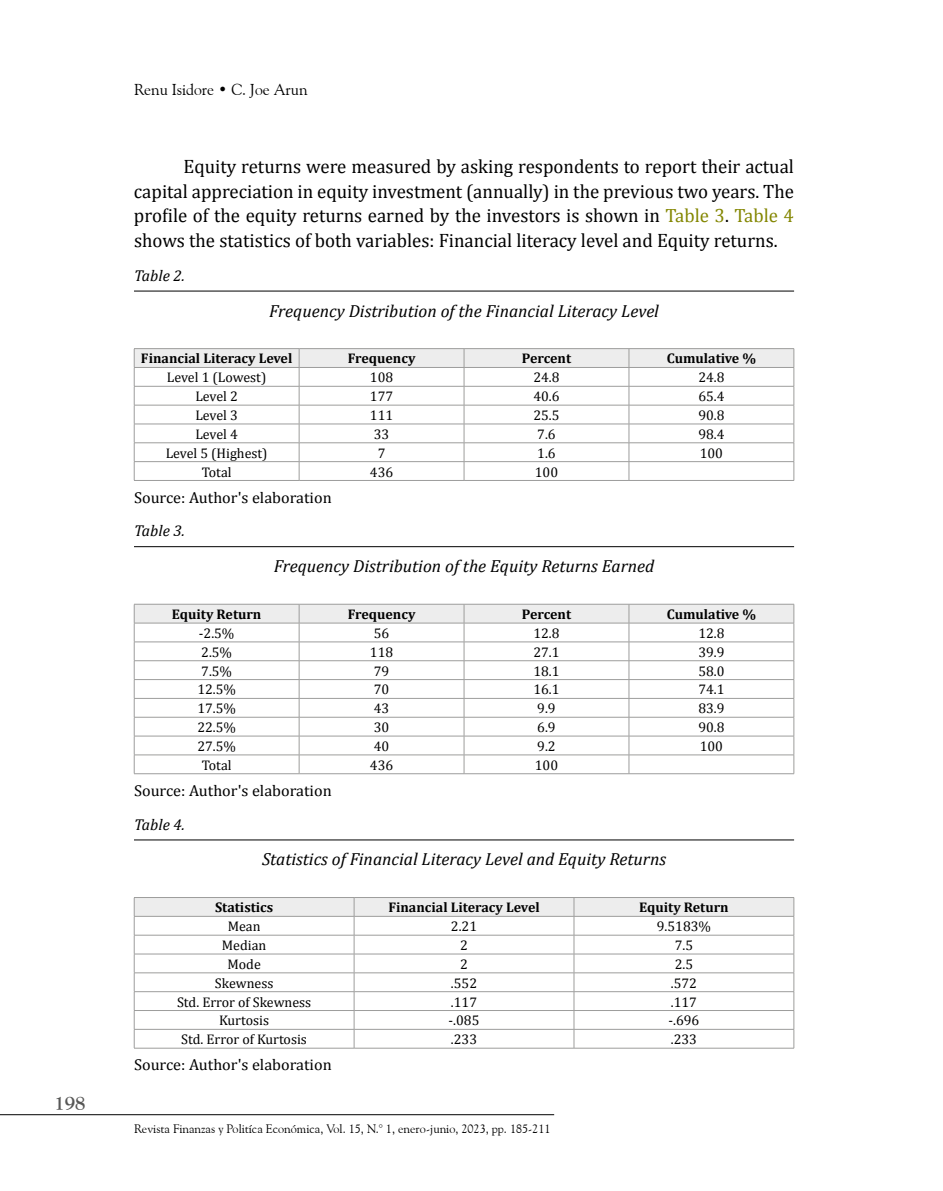
<style>
.page{position:relative;width:943px;height:1191px;background:#fff}
.page>*{position:absolute;margin:0;border:0;box-sizing:border-box;transform-origin:0 0}
.t1{font:19.43px/24.5px "Cambria";color:#000;text-align:justify}
.t2{font:700 19.25px "Goudy Old Style BT";color:#575756}
.t3{font:italic 17.5px "Cambria";color:#000}
.t4{font:15.75px "Cambria";color:#000}
.t5{font:15.75px "Goudy Old Style BT";color:#000}
.t6{font:italic 15.75px "Cambria";color:#000}
.t7{font:14px "Cambria";color:#000}
.t8{font:700 14px "Cambria";color:#000}
.t9{font:12.25px "Goudy Old Style BT";color:#000}
.s1{font-size:19.25px;color:#838600}
</style>
<div class="page">
<hr style="left:0;top:1114px;width:554px;height:1px;background:#000">
<hr style="left:134px;top:291px;width:660px;height:1px;background:#000">
<hr style="left:134px;top:546px;width:660px;height:1px;background:#000">
<hr style="left:134px;top:839px;width:660px;height:1px;background:#000">
<hr style="left:134px;top:348px;width:165px;height:1px;background:#9d9d9c">
<hr style="left:299px;top:348px;width:165px;height:1px;background:#9d9d9c">
<hr style="left:464px;top:348px;width:165px;height:1px;background:#9d9d9c">
<hr style="left:629px;top:348px;width:165px;height:1px;background:#9d9d9c">
<svg style="left:134px;top:349px;width:660px;height:131px"></svg>
<hr style="left:134px;top:480px;width:165px;height:1px;background:#9d9d9c">
<hr style="left:299px;top:480px;width:165px;height:1px;background:#9d9d9c">
<hr style="left:464px;top:480px;width:165px;height:1px;background:#9d9d9c">
<hr style="left:629px;top:480px;width:165px;height:1px;background:#9d9d9c">
<svg style="left:134px;top:604px;width:660px;height:169px"></svg>
<hr style="left:134px;top:773px;width:165px;height:1px;background:#9d9d9c">
<hr style="left:299px;top:773px;width:165px;height:1px;background:#9d9d9c">
<hr style="left:464px;top:773px;width:165px;height:1px;background:#9d9d9c">
<hr style="left:629px;top:773px;width:165px;height:1px;background:#9d9d9c">
<svg style="left:134px;top:897px;width:660px;height:150px"></svg>
<hr style="left:134px;top:1047px;width:220px;height:1px;background:#9d9d9c">
<hr style="left:354px;top:1047px;width:220px;height:1px;background:#9d9d9c">
<hr style="left:574px;top:1047px;width:220px;height:1px;background:#9d9d9c">
<h2 class="t2" style="left:54px;top:1091px;width:33px">198</h2>
<p class="t5" style="left:134px;top:80px;width:175px">Renu Isidore • C. Joe Arun</p>
<p class="t1" style="left:134px;top:154px;width:661px;text-indent:50px">Equity returns were measured by asking respondents to report their actual capital appreciation in equity investment (annually) in the previous two years. The profile of the equity returns earned by the investors is shown in <span class="s1">Table 3</span>. <span class="s1">Table 4 </span>shows the statistics of both variables: Financial literacy level and Equity returns.</p>
<p class="t6" style="left:134px;top:264px;width:52px">Table 2.</p>
<p class="t3" style="left:269px;top:298px;width:391px">Frequency Distribution of the Financial Literacy Level</p>
<p class="t8" style="left:141px;top:349px;width:153px">Financial Literacy Level</p>
<p class="t8" style="left:348px;top:349px;width:69px">Frequency</p>
<p class="t8" style="left:522px;top:349px;width:51px">Percent</p>
<p class="t8" style="left:666px;top:349px;width:91px">Cumulative %</p>
<p class="t7" style="left:167px;top:369px;width:101px">Level 1 (Lowest)</p>
<p class="t7" style="left:370px;top:369px;width:25px">108</p>
<p class="t7" style="left:533px;top:369px;width:28px">24.8</p>
<p class="t7" style="left:698px;top:369px;width:28px">24.8</p>
<p class="t7" style="left:195px;top:388px;width:44px">Level 2</p>
<p class="t7" style="left:370px;top:388px;width:25px">177</p>
<p class="t7" style="left:533px;top:388px;width:28px">40.6</p>
<p class="t7" style="left:698px;top:388px;width:28px">65.4</p>
<p class="t7" style="left:195px;top:407px;width:44px">Level 3</p>
<p class="t7" style="left:370px;top:407px;width:25px">111</p>
<p class="t7" style="left:533px;top:407px;width:28px">25.5</p>
<p class="t7" style="left:698px;top:407px;width:28px">90.8</p>
<p class="t7" style="left:195px;top:426px;width:44px">Level 4</p>
<p class="t7" style="left:374px;top:426px;width:17px">33</p>
<p class="t7" style="left:537px;top:426px;width:20px">7.6</p>
<p class="t7" style="left:698px;top:426px;width:28px">98.4</p>
<p class="t7" style="left:166px;top:444px;width:103px">Level 5 (Highest)</p>
<p class="t7" style="left:378px;top:444px;width:9px">7</p>
<p class="t7" style="left:537px;top:444px;width:20px">1.6</p>
<p class="t7" style="left:699px;top:444px;width:25px">100</p>
<p class="t7" style="left:202px;top:463px;width:31px">Total</p>
<p class="t7" style="left:370px;top:463px;width:25px">436</p>
<p class="t7" style="left:535px;top:463px;width:25px">100</p>
<p class="t4" style="left:134px;top:488px;width:199px">Source: Author's elaboration</p>
<p class="t6" style="left:134px;top:520px;width:52px">Table 3.</p>
<p class="t3" style="left:274px;top:554px;width:382px">Frequency Distribution of the Equity Returns Earned</p>
<p class="t8" style="left:172px;top:604px;width:91px">Equity Return</p>
<p class="t8" style="left:348px;top:604px;width:69px">Frequency</p>
<p class="t8" style="left:522px;top:604px;width:51px">Percent</p>
<p class="t8" style="left:666px;top:604px;width:91px">Cumulative %</p>
<p class="t7" style="left:199px;top:625px;width:37px">-2.5%</p>
<p class="t7" style="left:374px;top:625px;width:17px">56</p>
<p class="t7" style="left:533px;top:625px;width:28px">12.8</p>
<p class="t7" style="left:698px;top:625px;width:28px">12.8</p>
<p class="t7" style="left:201px;top:644px;width:32px">2.5%</p>
<p class="t7" style="left:370px;top:644px;width:25px">118</p>
<p class="t7" style="left:533px;top:644px;width:28px">27.1</p>
<p class="t7" style="left:698px;top:644px;width:28px">39.9</p>
<p class="t7" style="left:201px;top:662px;width:32px">7.5%</p>
<p class="t7" style="left:374px;top:662px;width:17px">79</p>
<p class="t7" style="left:533px;top:662px;width:28px">18.1</p>
<p class="t7" style="left:698px;top:662px;width:28px">58.0</p>
<p class="t7" style="left:197px;top:681px;width:40px">12.5%</p>
<p class="t7" style="left:374px;top:681px;width:17px">70</p>
<p class="t7" style="left:533px;top:681px;width:28px">16.1</p>
<p class="t7" style="left:698px;top:681px;width:28px">74.1</p>
<p class="t7" style="left:197px;top:700px;width:40px">17.5%</p>
<p class="t7" style="left:374px;top:700px;width:17px">43</p>
<p class="t7" style="left:537px;top:700px;width:20px">9.9</p>
<p class="t7" style="left:698px;top:700px;width:28px">83.9</p>
<p class="t7" style="left:197px;top:719px;width:40px">22.5%</p>
<p class="t7" style="left:374px;top:719px;width:17px">30</p>
<p class="t7" style="left:537px;top:719px;width:20px">6.9</p>
<p class="t7" style="left:698px;top:719px;width:28px">90.8</p>
<p class="t7" style="left:197px;top:738px;width:40px">27.5%</p>
<p class="t7" style="left:374px;top:738px;width:17px">40</p>
<p class="t7" style="left:537px;top:738px;width:20px">9.2</p>
<p class="t7" style="left:699px;top:738px;width:25px">100</p>
<p class="t7" style="left:202px;top:756px;width:31px">Total</p>
<p class="t7" style="left:370px;top:756px;width:25px">436</p>
<p class="t7" style="left:535px;top:756px;width:25px">100</p>
<p class="t4" style="left:134px;top:781px;width:199px">Source: Author's elaboration</p>
<p class="t6" style="left:134px;top:813px;width:52px">Table 4.</p>
<p class="t3" style="left:262px;top:847px;width:405px">Statistics of Financial Literacy Level and Equity Returns</p>
<p class="t8" style="left:215px;top:897px;width:60px">Statistics</p>
<p class="t8" style="left:388px;top:897px;width:153px">Financial Literacy Level</p>
<p class="t8" style="left:639px;top:897px;width:91px">Equity Return</p>
<p class="t7" style="left:228px;top:918px;width:34px">Mean</p>
<p class="t7" style="left:451px;top:918px;width:28px">2.21</p>
<p class="t7" style="left:657px;top:918px;width:56px">9.5183%</p>
<p class="t7" style="left:222px;top:937px;width:46px">Median</p>
<p class="t7" style="left:460px;top:937px;width:9px">2</p>
<p class="t7" style="left:674px;top:937px;width:20px">7.5</p>
<p class="t7" style="left:227px;top:956px;width:35px">Mode</p>
<p class="t7" style="left:460px;top:956px;width:9px">2</p>
<p class="t7" style="left:674px;top:956px;width:20px">2.5</p>
<p class="t7" style="left:215px;top:974px;width:60px">Skewness</p>
<p class="t7" style="left:451px;top:974px;width:28px">.552</p>
<p class="t7" style="left:671px;top:974px;width:28px">.572</p>
<p class="t7" style="left:177px;top:993px;width:136px">Std. Error of Skewness</p>
<p class="t7" style="left:451px;top:993px;width:28px">.117</p>
<p class="t7" style="left:671px;top:993px;width:28px">.117</p>
<p class="t7" style="left:219px;top:1012px;width:51px">Kurtosis</p>
<p class="t7" style="left:448px;top:1012px;width:32px">-.085</p>
<p class="t7" style="left:668px;top:1012px;width:32px">-.696</p>
<p class="t7" style="left:181px;top:1031px;width:127px">Std. Error of Kurtosis</p>
<p class="t7" style="left:451px;top:1031px;width:28px">.233</p>
<p class="t7" style="left:671px;top:1031px;width:28px">.233</p>
<p class="t4" style="left:134px;top:1055px;width:199px">Source: Author's elaboration</p>
<p class="t9" style="left:134px;top:1121px;width:418px">Revista Finanzas y Politíca Económica, Vol. 15, N.° 1, enero-junio, 2023, pp. 185-211</p>
</div>
